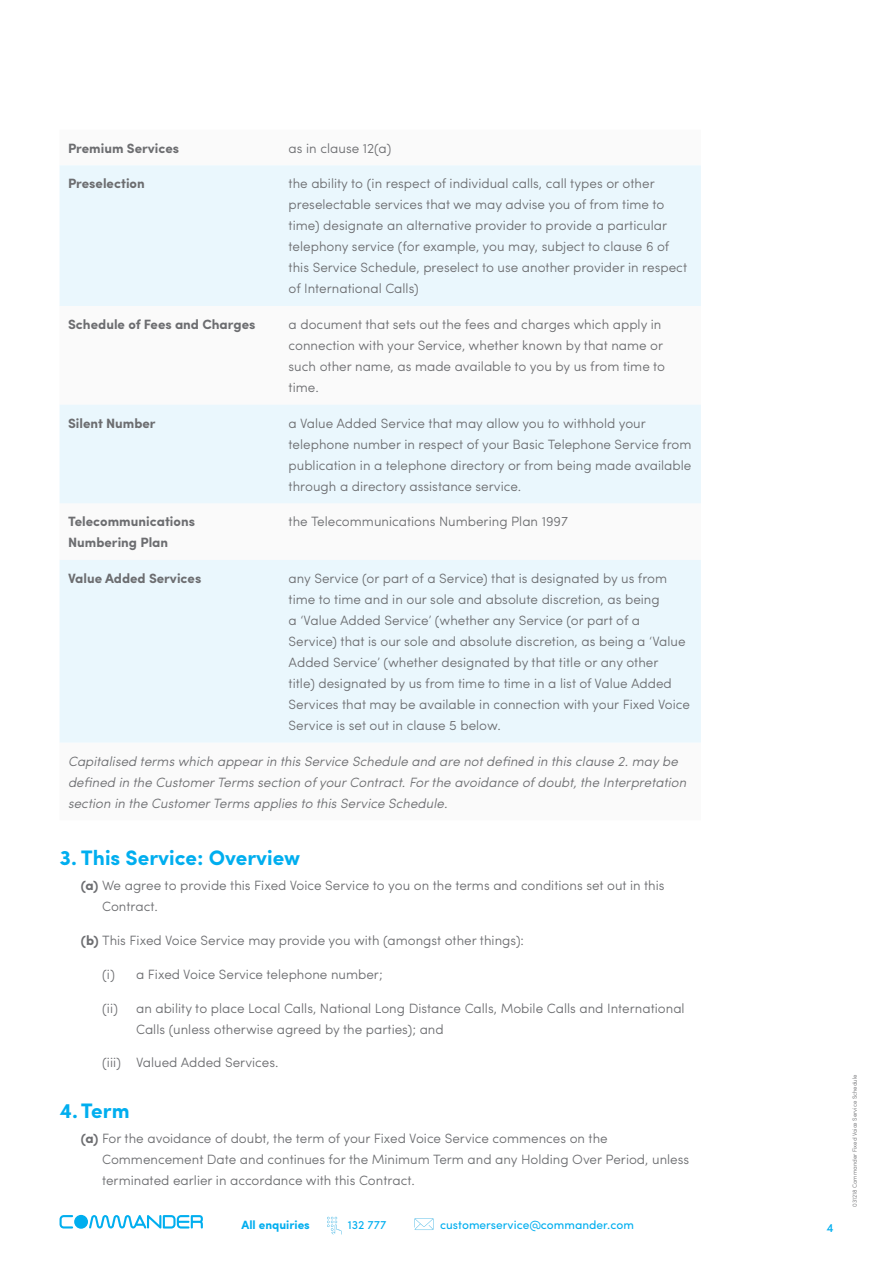
<style>
.page{position:relative;width:893px;height:1263px;background:#fff}
.page>*{position:absolute;margin:0;border:0;box-sizing:border-box;transform-origin:0 0}
.t1{font:700 21px "Sofia Pro";color:#00aeef}
.t2{font:300 13.5px/21px "Sofia Pro";color:#6c6d70}
.t3{font:italic 300 13.5px/21px "Sofia Pro";color:#6c6d70}
.t4{font:700 13.5px/21px "Sofia Pro";color:#6c6d70}
.t5{font:12px "Sofia Pro";color:#00aeef}
.t6{font:700 12px "Sofia Pro";color:#00aeef}
.t7{font:500 12px "Sofia Pro";color:#00aeef}
.t8{font:300 6px "Sofia Pro";color:#6c6d70}
.s1{font-weight:700}
</style>
<div class="page">
<svg style="left:327px;top:1217px;width:14px;height:17px"></svg>
<svg style="left:414px;top:1218px;width:20px;height:12px"></svg>
<svg style="left:60px;top:1215px;width:13px;height:13px"></svg>
<svg style="left:89px;top:1215px;width:114px;height:13px"></svg>
<div style="left:74px;top:1215px;width:14px;height:14px;background:#00aeef;border-radius:50%"></div>
<svg style="left:60px;top:165px;width:641px;height:578px;fill:#eaf7fd"></svg>
<p class="t4" style="left:68px;top:136px;width:113px">Premium Services</p>
<p class="t2" style="left:289px;top:136px;width:104px">as in clause 12(a)</p>
<p class="t4" style="left:68px;top:172px;width:78px">Preselection</p>
<p class="t2" style="left:289px;top:172px;width:400px">the ability to (in respect of individual calls, call types or other preselectable services that we may advise you of from time to time) designate an alternative provider to provide a particular telephony service (for example, you may, subject to clause 6 of this Service Schedule, preselect to use another provider in respect of International Calls)</p>
<p class="t4" style="left:68px;top:313px;width:189px">Schedule of Fees and Charges</p>
<p class="t2" style="left:289px;top:313px;width:378px">a document that sets out the fees and charges which apply in connection with your Service, whether known by that name or such other name, as made available to you by us from time to time.</p>
<p class="t4" style="left:68px;top:411px;width:89px">Silent Number</p>
<p class="t2" style="left:289px;top:411px;width:404px">a Value Added Service that may allow you to withhold your telephone number in respect of your Basic Telephone Service from publication in a telephone directory or from being made available through a directory assistance service.</p>
<p class="t4" style="left:68px;top:510px;width:129px">Telecommunications<br>Numbering Plan</p>
<p class="t2" style="left:289px;top:510px;width:281px">the Telecommunications Numbering Plan 1997</p>
<p class="t4" style="left:68px;top:567px;width:135px">Value Added Services</p>
<p class="t2" style="left:289px;top:567px;width:403px">any Service (or part of a Service) that is designated by us from time to time and in our sole and absolute discretion, as being<br>a ‘Value Added Service’ (whether any Service (or part of a Service) that is our sole and absolute discretion, as being a ‘Value Added Service’ (whether designated by that title or any other<br>title) designated by us from time to time in a list of Value Added Services that may be available in connection with your Fixed Voice Service is set out in clause 5 below.</p>
<p class="t3" style="left:68px;top:749px;width:620px">Capitalised terms which appear in this Service Schedule and are not defined in this clause 2. may be defined in the Customer Terms section of your Contract. For the avoidance of doubt, the Interpretation section in the Customer Terms applies to this Service Schedule.</p>
<h1 class="t1" style="left:60px;top:842px;width:242px">3. This Service: Overview</h1>
<p class="t2" style="left:102px;top:874px;width:564px;text-indent:-21px"><span class="s1">(a)</span> We agree to provide this Fixed Voice Service to you on the terms and conditions set out in this<br>Contract.</p>
<p class="t2" style="left:81px;top:929px;width:445px"><span class="s1">(b)</span> This Fixed Voice Service may provide you with (amongst other things):</p>
<p class="t2" style="left:102px;top:963px;width:282px">(i) a Fixed Voice Service telephone number;</p>
<p class="t2" style="left:136px;top:996px;width:550px;text-indent:-34px">(ii) an ability to place Local Calls, National Long Distance Calls, Mobile Calls and International<br>Calls (unless otherwise agreed by the parties); and</p>
<p class="t2" style="left:102px;top:1051px;width:178px">(iii) Valued Added Services.</p>
<h1 class="t1" style="left:60px;top:1095px;width:72px">4.Term</h1>
<p class="t2" style="left:102px;top:1127px;width:589px;text-indent:-21px"><span class="s1">(a)</span> For the avoidance of doubt, the term of your Fixed Voice Service commences on the<br>Commencement Date and continues for the Minimum Term and any Holding Over Period, unless terminated earlier in accordance with this Contract.</p>
<p class="t6" style="left:242px;top:1215px;width:70px">All enquiries</p>
<p class="t5" style="left:348px;top:1215px;width:40px">132 777</p>
<p class="t5" style="left:440px;top:1215px;width:195px">customerservice@commander.com</p>
<p class="t7" style="left:826px;top:1219px;width:9px">4</p>
<p class="t8" style="left:850px;top:1207px;width:134px;rotate:-90deg">031218 Commander Fixed Voice Service Schedule</p>
</div>
